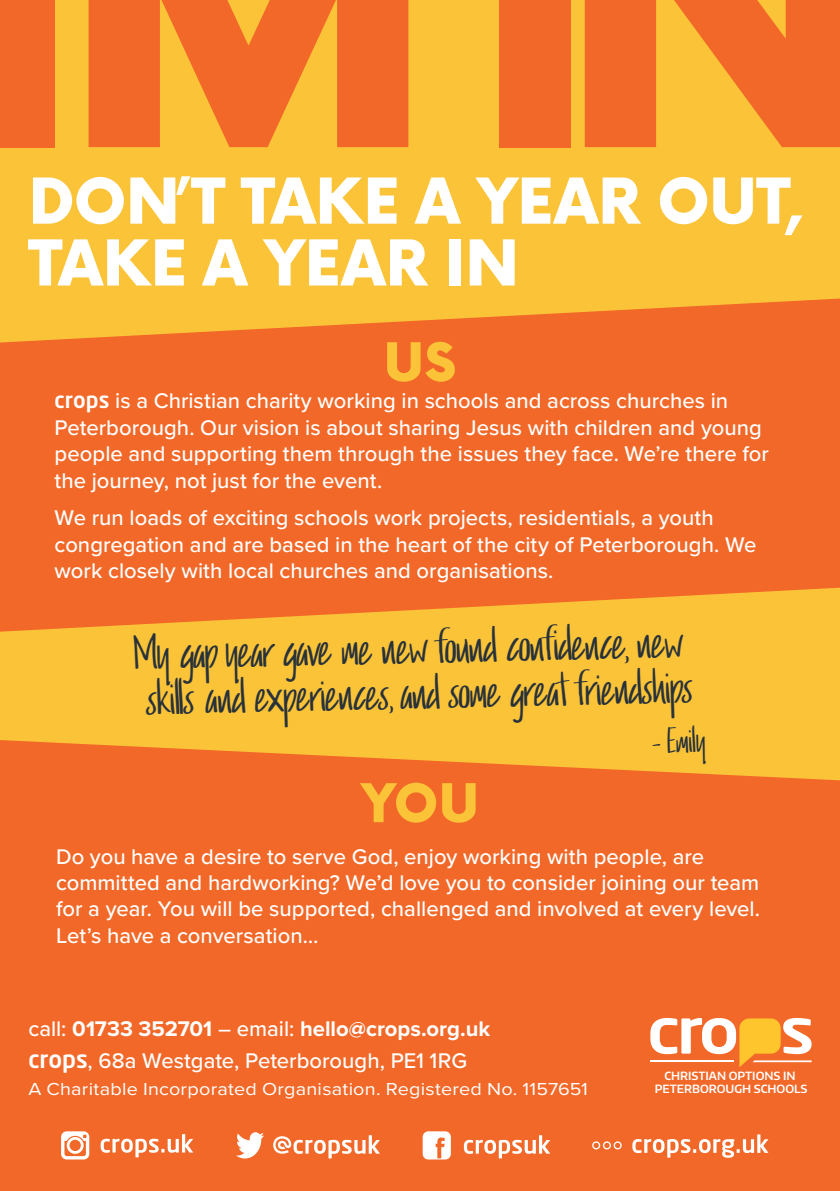
<style>
.page{position:relative;width:840px;height:1191px;background:#fff}
.page>*{position:absolute;margin:0;border:0;box-sizing:border-box;transform-origin:0 0}
.t1{font:900 61.6px/61.8px "Now";letter-spacing:.005em;color:#fff}
.t2{font:900 52px "Now";color:#fbc338}
.t3{font:34.6px/45.6px "finesse";color:#28323a;text-align:center}
.t4{font:25.4px "finesse";color:#28323a}
.t5{font:500 22px/26.4px "Proxima Nova";color:#fff}
.t6{font:700 22px "Proxima Nova";color:#fff}
.t7{font:18px "Proxima Nova";letter-spacing:.01em;color:#fff;scale:1.1 1}
.t8{font:600 11.4px/13.6px "Encode Sans";color:#fff;text-align:center}
.s1{font-family:"Neo Sans"}
.s2{font-weight:500}
.s3{font-family:"Neo Sans";font-size:24px}
</style>
<div class="page">
<div style="left:0;top:0;width:839px;height:1191px;background:#fbc338"></div>
<svg style="left:0;top:298px;width:839px;height:333px;background:#f3742a"></svg>
<div style="left:0;top:740px;width:839px;height:451px;background:#f26828"></div>
<div style="left:0;top:0;width:54px;height:147px;background:#f26828"></div>
<svg style="left:89px;top:0;width:319px;height:147px;fill:#f26828"></svg>
<div style="left:499px;top:0;width:71px;height:147px;background:#f26828"></div>
<svg style="left:584px;top:0;width:255px;height:147px"></svg>
<svg style="left:422px;top:1131px;width:28px;height:28px"></svg>
<svg style="left:463px;top:1135px;width:86px;height:23px;background:#f5976b"></svg>
<svg style="left:61px;top:1131px;width:28px;height:28px"></svg>
<svg style="left:101px;top:1134px;width:92px;height:23px;background:#f59468"></svg>
<svg style="left:632px;top:1134px;width:135px;height:23px;background:#f59568"></svg>
<svg style="left:591px;top:1140px;width:31px;height:10px"></svg>
<svg style="left:273px;top:1135px;width:106px;height:23px;background:#f6986c"></svg>
<svg style="left:236px;top:1132px;width:28px;height:26px"></svg>
<svg style="left:650px;top:1018px;width:161px;height:49px"></svg>
<p class="t1" style="left:29px;top:170px;width:777px">DON’T TAKE A YEAR OUT,<br>TAKE A YEAR IN</p>
<p class="t2" style="left:383px;top:325px;width:74px">US</p>
<p class="t5" style="left:55px;top:387px;width:715px"><span class="s1">crops</span> is a Christian charity working in schools and across churches in Peterborough. Our vision is about sharing Jesus with children and young people and supporting them through the issues they face. We’re there for the journey, not just for the event.</p>
<p class="t5" style="left:55px;top:504px;width:703px">We run loads of exciting schools work projects, residentials, a youth congregation and are based in the heart of the city of Peterborough. We work closely with local churches and organisations.</p>
<p class="t3" style="left:134px;top:633px;width:560px;rotate:-1deg">My gap year gave me new found confidence, new skills and experiences, and some great friendships</p>
<p class="t4" style="left:651px;top:729px;width:56px;rotate:-1deg">– Emily</p>
<p class="t2" style="left:361px;top:765px;width:119px">YOU</p>
<p class="t5" style="left:56px;top:842px;width:705px">Do you have a desire to serve God, enjoy working with people, are committed and hardworking? We’d love you to consider joining our team for a year. You will be supported, challenged and involved at every level.<br>Let’s have a conversation…</p>
<p class="t6" style="left:28px;top:1012px;width:463px"><span class="s2">call:</span> 01733 352701 <span class="s2">– email:</span> hello@crops.org.uk</p>
<p class="t5" style="left:28px;top:1046px;width:440px"><span class="s3">crops</span>, 68a Westgate, Peterborough, PE1 1RG</p>
<p class="t7" style="left:28px;top:1075px;width:510px">A Charitable Incorporated Organisation. Registered No. 1157651</p>
<p class="t8" style="left:654px;top:1068px;width:154px">CHRISTIAN OPTIONS IN<br>PETERBOROUGH SCHOOLS</p>
</div>
